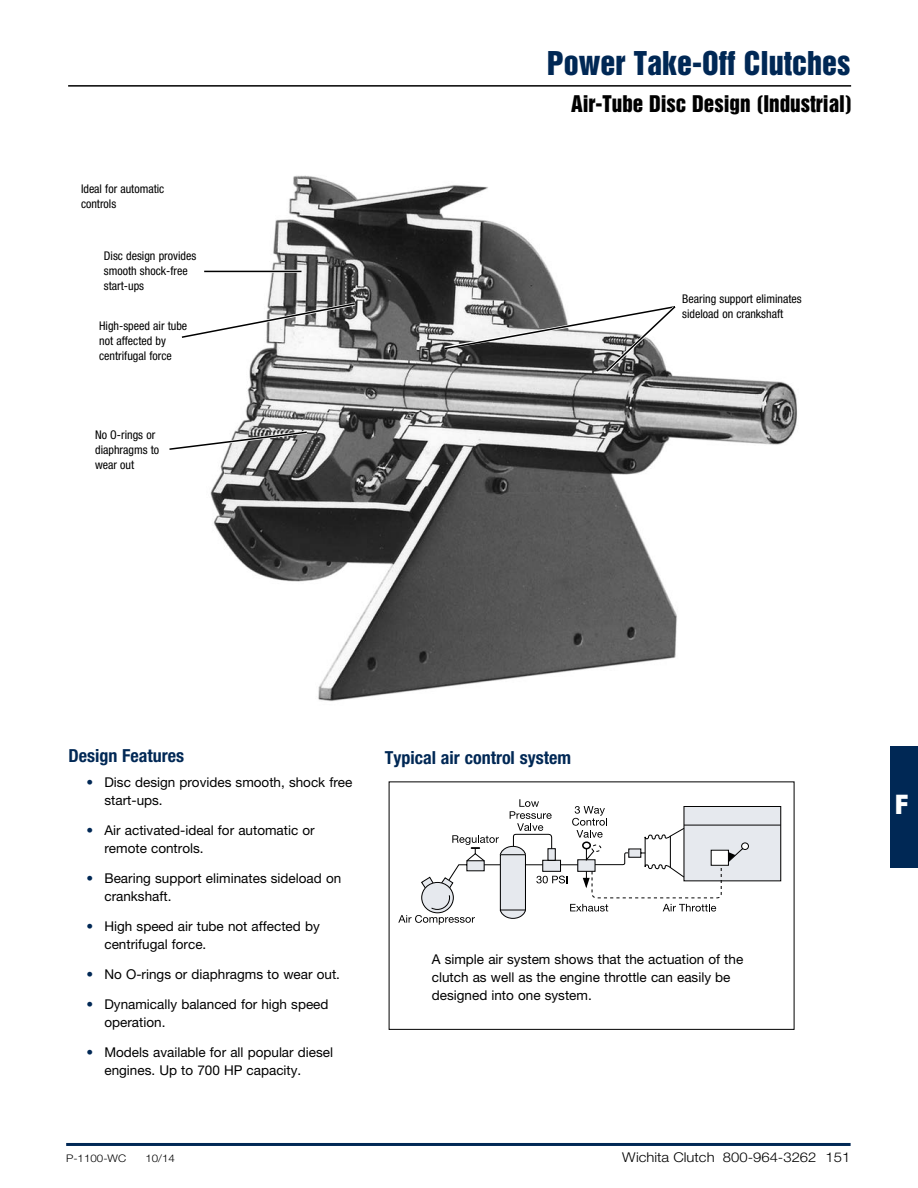
<style>
.page{position:relative;width:918px;height:1188px;background:#fff}
.page>*{position:absolute;margin:0;border:0;box-sizing:border-box;transform-origin:0 0}
.t1{font:30px "Helvetica Inserat LT Std";color:#002855}
.t2{font:900 condensed 27px "Helvetica Neue LT Std";color:#fff}
.Head_12_14_6_Black{font:21px "Helvetica Inserat LT Std";color:#000}
.Head_12_14_3_Blue{font:700 condensed 18px "Helvetica Neue LT Std";color:#002855}
.Bullets_9_12_6{font:13.5px/18px "Helvetica Neue LT Std";color:#000}
.Body_9_12_6{font:13.5px/18px "Helvetica Neue LT Std";color:#000}
.t3{font:300 13.5px "Helvetica Neue LT Std";color:#000;scale:1.1 1}
.Caption_8_10_5{font:condensed 12px/15px "Helvetica Neue LT Std";color:#000}
.t4{font:300 10.5px "Helvetica Neue LT Std";color:#000;scale:1.1 1}
.s1{color:#002855}
</style>
<div class="page">
<hr style="left:66px;top:1143px;width:785px;height:3px;background:#002855">
<div style="left:891px;top:747px;width:27px;height:121px;background:#002855"></div>
<hr style="left:68px;top:85px;width:783px;height:2px;background:#000">
<img style="left:206px;top:175px;width:591px;height:526px">
<svg style="left:441px;top:303px;width:238px;height:73px"></svg>
<hr style="left:208px;top:270px;width:94px;height:3px;background:#fff">
<hr style="left:204px;top:271px;width:98px;height:1px;background:#000">
<svg style="left:181px;top:300px;width:178px;height:41px"></svg>
<svg style="left:169px;top:429px;width:141px;height:24px"></svg>
<div style="left:389px;top:782px;width:405px;height:248px;border:1px solid #000"></div>
<svg style="left:398px;top:799px;width:383px;height:126px"></svg>
<p class="Caption_8_10_5" style="left:81px;top:181px;width:85px">Ideal for automatic controls</p>
<p class="Caption_8_10_5" style="left:104px;top:248px;width:94px">Disc design provides smooth shock-free start-ups</p>
<p class="Caption_8_10_5" style="left:99px;top:318px;width:90px">High-speed air tube not affected by centrifugal force</p>
<p class="Caption_8_10_5" style="left:95px;top:427px;width:66px">No O-rings or diaphragms to wear out</p>
<p class="t1" style="left:547px;top:45px;width:305px">Power Take-Off Clutches</p>
<p class="Head_12_14_6_Black" style="left:571px;top:92px;width:282px">Air-Tube Disc Design (Industrial)</p>
<p class="Caption_8_10_5" style="left:682px;top:291px;width:121px">Bearing support eliminates sideload on crankshaft</p>
<p class="Head_12_14_3_Blue" style="left:68px;top:744px;width:117px">Design Features</p>
<p class="Bullets_9_12_6" style="left:104px;top:773px;width:249px;text-indent:-18px"><span class="s1">•</span> Disc design provides smooth, shock free start-ups.</p>
<p class="Bullets_9_12_6" style="left:104px;top:821px;width:212px;text-indent:-18px"><span class="s1">•</span> Air activated-ideal for automatic or remote controls.</p>
<p class="Bullets_9_12_6" style="left:104px;top:869px;width:238px;text-indent:-18px"><span class="s1">•</span> Bearing support eliminates sideload on crankshaft.</p>
<p class="Bullets_9_12_6" style="left:104px;top:917px;width:217px;text-indent:-18px"><span class="s1">•</span> High speed air tube not affected by centrifugal force.</p>
<p class="Bullets_9_12_6" style="left:86px;top:965px;width:255px"><span class="s1">•</span> No O-rings or diaphragms to wear out.</p>
<p class="Bullets_9_12_6" style="left:104px;top:995px;width:226px;text-indent:-18px"><span class="s1">•</span> Dynamically balanced for high speed operation.</p>
<p class="Bullets_9_12_6" style="left:104px;top:1043px;width:230px;text-indent:-18px"><span class="s1">•</span> Models available for all popular diesel engines. Up to 700 HP capacity.</p>
<p class="Head_12_14_3_Blue" style="left:385px;top:747px;width:188px">Typical air control system</p>
<p class="Body_9_12_6" style="left:432px;top:950px;width:313px">A simple air system shows that the actuation of the clutch as well as the engine throttle can easily be designed into one system.</p>
<p class="t4" style="left:66px;top:1152px;width:56px">P-1100-WC</p>
<p class="t4" style="left:145px;top:1152px;width:46px">10/14<sup>.....</sup></p>
<p class="t3" style="left:622px;top:1149px;width:209px">Wichita Clutch 800-964-3262 151</p>
<p class="t2" style="left:895px;top:788px;width:14px">F</p>
</div>
